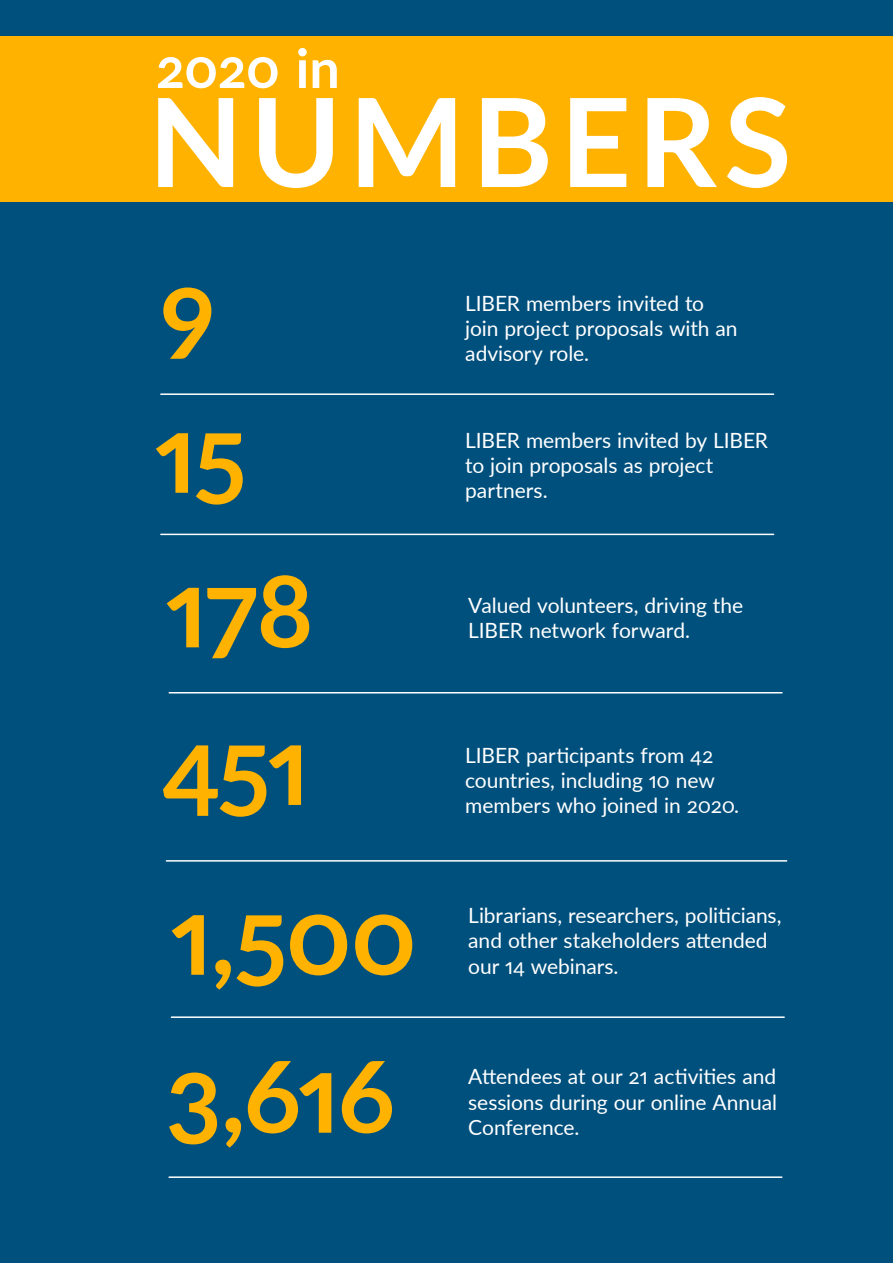
<style>
.page{position:relative;width:893px;height:1263px;background:#00507d}
.page>*{position:absolute;margin:0;border:0;box-sizing:border-box;transform-origin:0 0}
.t1{font:700 123px "Lato";letter-spacing:.06em;color:#fff}
.t2{font:700 105px "Lato";letter-spacing:-.025em;color:#ffb300}
.t3{font:700 54px "Lato";letter-spacing:-.02em;color:#fff}
.t4{font:21px/25.2px "Lato";letter-spacing:-.005em;color:#fff}
</style>
<div class="page">
<hr style="left:169px;top:692px;width:613px;height:1px;background:#fff">
<hr style="left:166px;top:860px;width:621px;height:2px;background:#fff">
<hr style="left:171px;top:1016px;width:613px;height:2px;background:#fff">
<hr style="left:161px;top:534px;width:613px;height:1px;background:#fff">
<hr style="left:169px;top:1176px;width:613px;height:2px;background:#fff">
<hr style="left:161px;top:393px;width:613px;height:2px;background:#fff">
<div style="left:0;top:36px;width:893px;height:165px;background:#ffb300"></div>
<h3 class="t3" style="left:156px;top:29px;width:185px">2020 in</h3>
<h1 class="t1" style="left:148px;top:52px;width:645px">NUMBERS</h1>
<h2 class="t2" style="left:160px;top:232px;width:57px">9</h2>
<p class="t4" style="left:465px;top:289px;width:274px">LIBER members invited to join project proposals with an advisory role.</p>
<h2 class="t2" style="left:155px;top:377px;width:93px">15</h2>
<p class="t4" style="left:465px;top:427px;width:304px">LIBER members invited by LIBER to join proposals as project partners.</p>
<h2 class="t2" style="left:166px;top:532px;width:150px">178</h2>
<p class="t4" style="left:468px;top:592px;width:276px">Valued volunteers, driving the<br>LIBER network forward.</p>
<h2 class="t2" style="left:162px;top:689px;width:150px">451</h2>
<p class="t4" style="left:465px;top:742px;width:275px">LIBER participants from 42 countries, including 10 new members who joined in 2020.</p>
<h2 class="t2" style="left:171px;top:859px;width:248px">1,500</h2>
<p class="t4" style="left:468px;top:902px;width:315px">Librarians, researchers, politicians, and other stakeholders attended our 14 webinars.</p>
<h2 class="t2" style="left:166px;top:1017px;width:231px">3,616</h2>
<p class="t4" style="left:468px;top:1063px;width:310px;text-align:justify">Attendees at our 21 activities and sessions during our online Annual Conference.</p>
</div>
